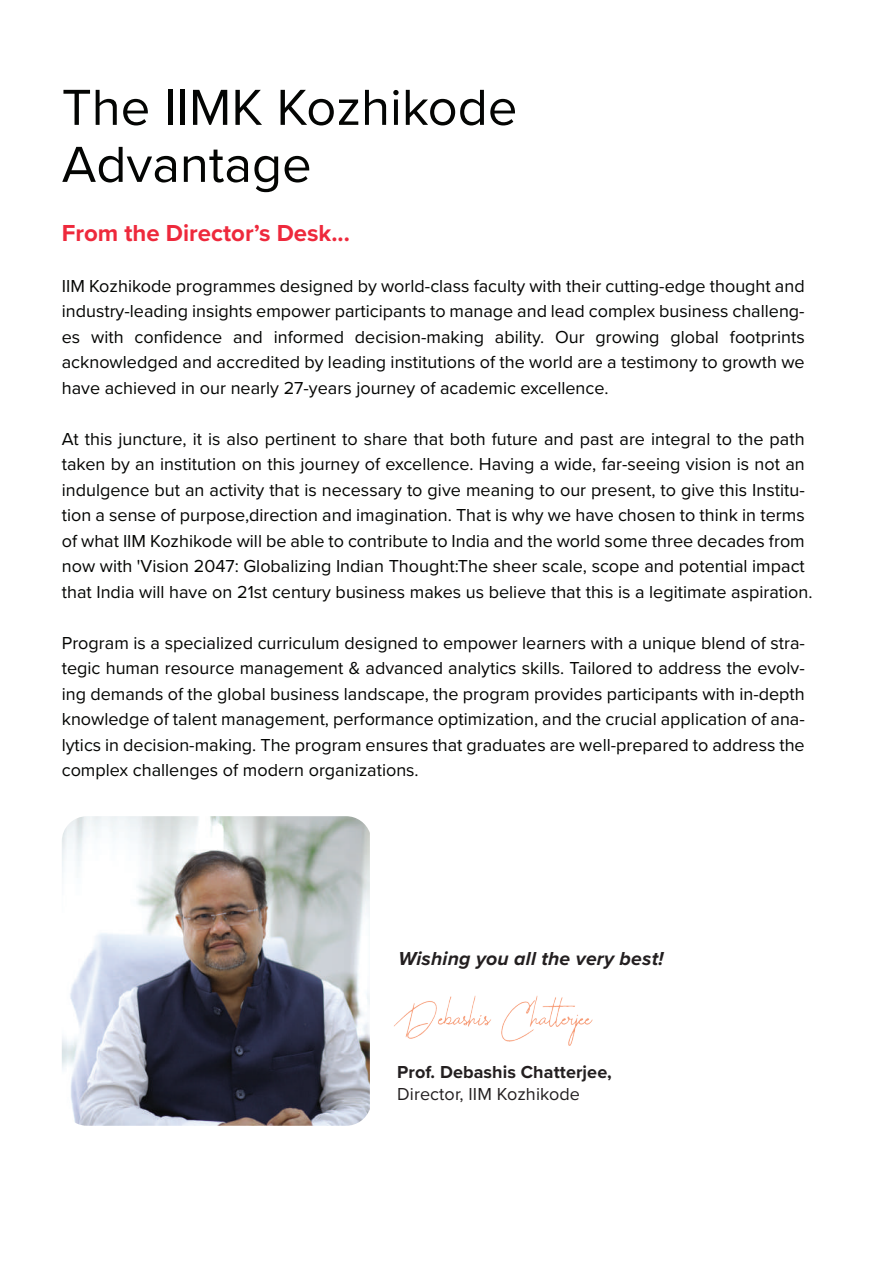
<style>
.page{position:relative;width:893px;height:1263px;background:#fff}
.page>*{position:absolute;margin:0;border:0;box-sizing:border-box;transform-origin:0 0}
.t1{font:52.5px/57px "Proxima Nova";color:#040503}
.t2{font:700 24px "Proxima Nova";color:#ee293c}
.t3{font:italic 700 19.5px "Proxima Nova";letter-spacing:.01em;color:#231f20}
.t4{font:18px/25.5px "Proxima Nova";color:#040503;text-align:justify}
.t5{font:700 18px "Proxima Nova";letter-spacing:.005em;color:#231f20}
.t6{font:18px "Proxima Nova";letter-spacing:.005em;color:#231f20}
</style>
<div class="page">
<img style="left:62px;top:816px;width:308px;height:310px">
<img style="left:394px;top:996px;width:199px;height:50px">
<h1 class="t1" style="left:62px;top:77px;width:457px">The IIMK Kozhikode<br>Advantage</h1>
<h2 class="t2" style="left:62px;top:215px;width:290px">From the Director’s Desk...</h2>
<p class="t4" style="left:62px;top:272px;width:744px">IIM Kozhikode programmes designed by world-class faculty with their cutting-edge thought and industry-leading insights empower participants to manage and lead complex business challeng&shy;es with confidence and informed decision-making ability. Our growing global footprints acknowledged and accredited by leading institutions of the world are a testimony to growth we have achieved in our nearly 27-years journey of academic excellence.</p>
<p class="t4" style="left:62px;top:425px;width:752px;text-align:left">At this juncture, it is also pertinent to share that both future and past are integral to the path taken by an institution on this journey of excellence. Having a wide, far-seeing vision is not an indulgence but an activity that is necessary to give meaning to our present, to give this Institu&shy;tion a sense of purpose,direction and imagination. That is why we have chosen to think in terms of what IIM Kozhikode will be able to contribute to India and the world some three decades from now with 'Vision 2047: Globalizing Indian Thought:The sheer scale, scope and potential impact that India will have on 21st century business makes us believe that this is a legitimate aspiration.</p>
<p class="t4" style="left:62px;top:629px;width:745px">Program is a specialized curriculum designed to empower learners with a unique blend of stra&shy;tegic human resource management &amp; advanced analytics skills. Tailored to address the evolv&shy;ing demands of the global business landscape, the program provides participants with in-depth knowledge of talent management, performance optimization, and the crucial application of ana&shy;lytics in decision-making. The program ensures that graduates are well-prepared to address the complex challenges of modern organizations.</p>
<p class="t3" style="left:398px;top:944px;width:267px">Wishing you all the very best!</p>
<p class="t5" style="left:397px;top:1059px;width:216px">Prof. Debashis Chatterjee,</p>
<p class="t6" style="left:397px;top:1080px;width:184px">Director, IIM Kozhikode</p>
</div>
